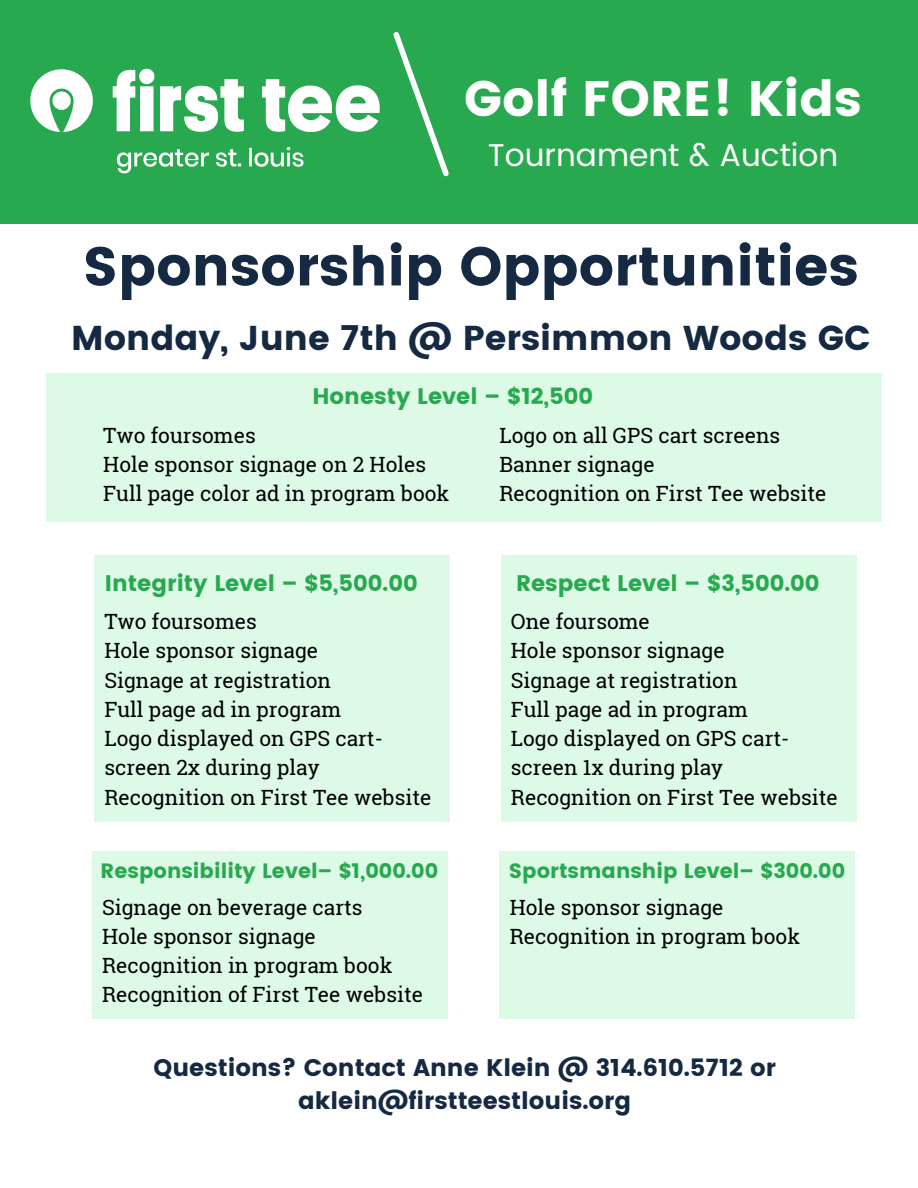
<style>
.page{position:relative;width:918px;height:1188px;background:#fff}
.page>*{position:absolute;margin:0;border:0;box-sizing:border-box;transform-origin:0 0}
.t1{font:54.6px "Poppins";color:#152a42}
.t2{font:49.8px "Poppins";color:#fff}
.t3{font:34.5px "Poppins";color:#152a42}
.t4{font:31.5px "Poppins";color:#fff}
.t5{font:24px/32.7px "Poppins";color:#152a42;text-align:center}
.t6{font:22.5px "Poppins";color:#28a94f}
.t7{font:21px "Roboto Slab";color:#000}
.t8{font:20.7px "Poppins";color:#28a94f}
</style>
<div class="page">
<div style="left:0;top:0;width:918px;height:224px;background:#28a94f"></div>
<img style="left:30px;top:68px;width:350px;height:106px">
<svg style="left:393px;top:32px;width:56px;height:145px"></svg>
<div style="left:47px;top:373px;width:835px;height:148px;background:#dcfae6"></div>
<div style="left:94px;top:555px;width:356px;height:267px;background:#dcfae6"></div>
<div style="left:501px;top:555px;width:355px;height:267px;background:#dcfae6"></div>
<div style="left:92px;top:851px;width:356px;height:168px;background:#dcfae6"></div>
<div style="left:500px;top:851px;width:355px;height:168px;background:#dcfae6"></div>
<p class="t2" style="left:464px;top:69px;width:399px">Golf FORE! Kids</p>
<p class="t4" style="left:488px;top:137px;width:352px">Tournament &amp; Auction</p>
<p class="t1" style="left:83px;top:235px;width:778px">Sponsorship Opportunities</p>
<p class="t3" style="left:71px;top:318px;width:801px">Monday, June 7th @ Persimmon Woods GC</p>
<p class="t6" style="left:312px;top:383px;width:282px">Honesty Level – $12,500</p>
<p class="t7" style="left:103px;top:421px;width:154px">Two foursomes</p>
<p class="t7" style="left:103px;top:450px;width:324px">Hole sponsor signage on 2 Holes</p>
<p class="t7" style="left:103px;top:479px;width:348px">Full page color ad in program book</p>
<p class="t6" style="left:105px;top:570px;width:314px">Integrity Level – $5,500.00</p>
<p class="t7" style="left:104px;top:607px;width:154px">Two foursomes</p>
<p class="t7" style="left:104px;top:636px;width:215px">Hole sponsor signage</p>
<p class="t7" style="left:104px;top:666px;width:228px">Signage at registration</p>
<p class="t7" style="left:104px;top:695px;width:238px">Full page ad in program</p>
<p class="t7" style="left:104px;top:724px;width:280px">Logo displayed on GPS cart-</p>
<p class="t7" style="left:104px;top:753px;width:217px">screen 2x during play</p>
<p class="t7" style="left:104px;top:783px;width:328px">Recognition on First Tee website</p>
<p class="t8" style="left:101px;top:859px;width:339px">Responsibility Level– $1,000.00</p>
<p class="t7" style="left:102px;top:893px;width:262px">Signage on beverage carts</p>
<p class="t7" style="left:102px;top:922px;width:215px">Hole sponsor signage</p>
<p class="t7" style="left:102px;top:951px;width:292px">Recognition in program book</p>
<p class="t7" style="left:102px;top:981px;width:322px">Recognition of First Tee website</p>
<p class="t7" style="left:499px;top:421px;width:282px">Logo on all GPS cart screens</p>
<p class="t7" style="left:499px;top:450px;width:157px">Banner signage</p>
<p class="t7" style="left:499px;top:479px;width:328px">Recognition on First Tee website</p>
<p class="t6" style="left:516px;top:570px;width:305px">Respect Level – $3,500.00</p>
<p class="t7" style="left:511px;top:607px;width:141px">One foursome</p>
<p class="t7" style="left:511px;top:636px;width:215px">Hole sponsor signage</p>
<p class="t7" style="left:511px;top:666px;width:228px">Signage at registration</p>
<p class="t7" style="left:511px;top:695px;width:238px">Full page ad in program</p>
<p class="t7" style="left:511px;top:724px;width:280px">Logo displayed on GPS cart-</p>
<p class="t7" style="left:511px;top:753px;width:214px">screen 1x during play</p>
<p class="t7" style="left:511px;top:783px;width:328px">Recognition on First Tee website</p>
<p class="t8" style="left:509px;top:859px;width:338px">Sportsmanship Level– $300.00</p>
<p class="t7" style="left:510px;top:893px;width:215px">Hole sponsor signage</p>
<p class="t7" style="left:510px;top:922px;width:292px">Recognition in program book</p>
<p class="t5" style="left:153px;top:1052px;width:624px">Questions? Contact Anne Klein @ 314.610.5712 or aklein@firstteestlouis.org</p>
</div>
